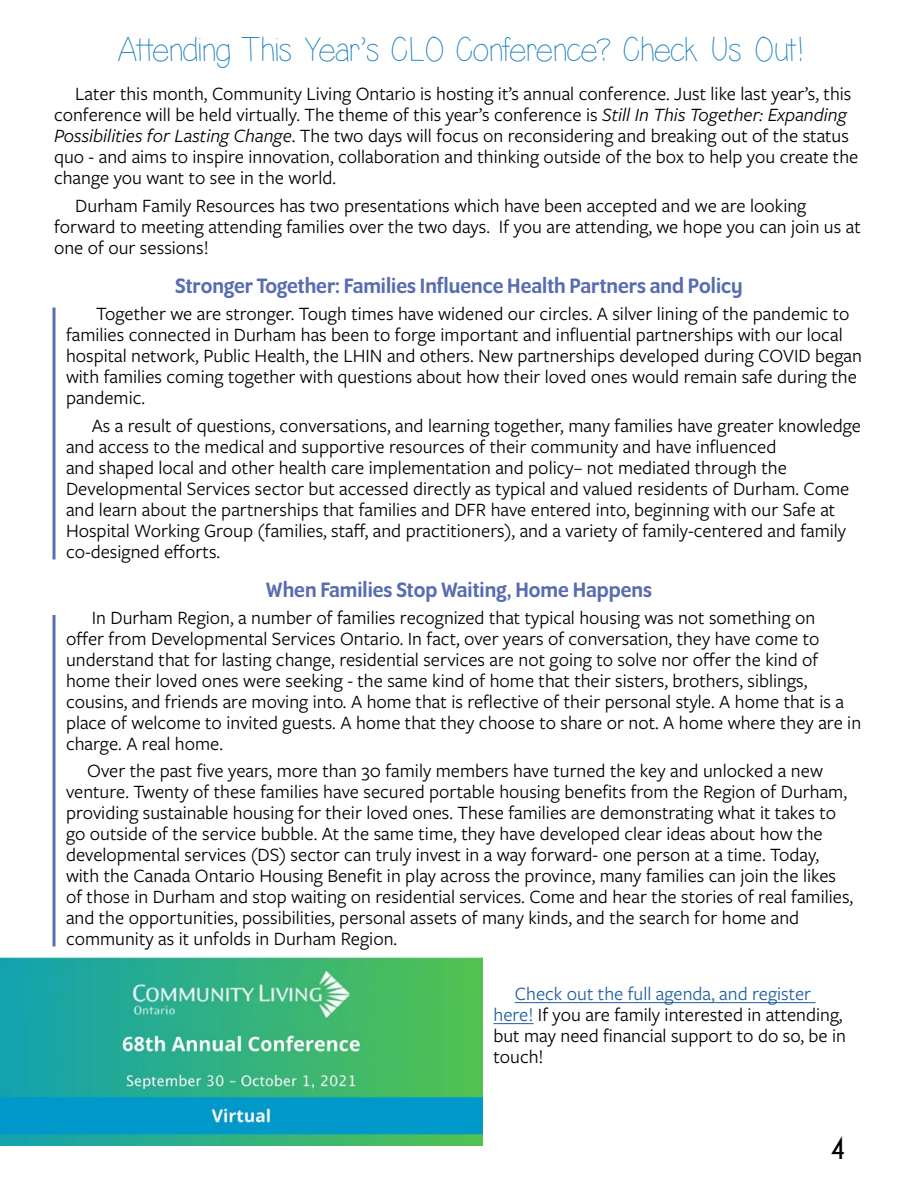
<style>
.page{position:relative;width:918px;height:1188px;background:#fff}
.page>*{position:absolute;margin:0;border:0;box-sizing:border-box;transform-origin:0 0}
.t1{font:34.5px "Lazy Day";letter-spacing:.015em;color:#167dbc}
.t2{font:700 28.5px "Champagne&Limousines";color:#000}
.t3{font:500 22.5px "Program OT";color:#586cb1}
.t4{font:19.5px/21px "Freight Sans Pro";color:#000}
.s1{font-style:italic}
.s2{color:#215e9e}
</style>
<div class="page">
<hr style="left:515px;top:1002px;width:301px;height:1px;background:#215e9e">
<hr style="left:494px;top:1023px;width:39px;height:1px;background:#215e9e">
<svg style="left:52px;top:308px;width:4px;height:252px"></svg>
<svg style="left:52px;top:615px;width:4px;height:331px"></svg>
<img style="left:0;top:958px;width:483px;height:188px">
<h1 class="t1" style="left:117px;top:34px;width:685px">Attending This Year’s CLO Conference? Check Us Out!</h1>
<p class="t4" style="left:54px;top:83px;width:806px;text-indent:21px">Later this month, Community Living Ontario is hosting it’s annual conference. Just like last year’s, this conference will be held virtually. The theme of this year’s conference is <span class="s1">Still In This Together: Expanding Possibilities for Lasting Change</span>. The two days will focus on reconsidering and breaking out of the status quo - and aims to inspire innovation, collaboration and thinking outside of the box to help you create the change you want to see in the world.</p>
<p class="t4" style="left:54px;top:194px;width:808px;text-indent:21px">Durham Family Resources has two presentations which have been accepted and we are looking forward to meeting attending families over the two days. If you are attending, we hope you can join us at one of our sessions!</p>
<p class="t3" style="left:175px;top:273px;width:569px">Stronger Together: Families Influence Health Partners and Policy</p>
<p class="t4" style="left:66px;top:303px;width:797px;text-indent:30px">Together we are stronger. Tough times have widened our circles. A silver lining of the pandemic to families connected in Durham has been to forge important and influential partnerships with our local hospital network, Public Health, the LHIN and others. New partnerships developed during COVID began with families coming together with questions about how their loved ones would remain safe during the pandemic.</p>
<p class="t4" style="left:66px;top:414px;width:797px;text-indent:26px">As a result of questions, conversations, and learning together, many families have greater knowledge and access to the medical and supportive resources of their community and have influenced<br>and shaped local and other health care implementation and policy– not mediated through the Developmental Services sector but accessed directly as typical and valued residents of Durham. Come and learn about the partnerships that families and DFR have entered into, beginning with our Safe at Hospital Working Group (families, staff, and practitioners), and a variety of family-centered and family co-designed efforts.</p>
<p class="t3" style="left:266px;top:577px;width:388px">When Families Stop Waiting, Home Happens</p>
<p class="t4" style="left:66px;top:606px;width:797px;text-indent:26px">In Durham Region, a number of families recognized that typical housing was not something on<br>offer from Developmental Services Ontario. In fact, over years of conversation, they have come to understand that for lasting change, residential services are not going to solve nor offer the kind of home their loved ones were seeking - the same kind of home that their sisters, brothers, siblings, cousins, and friends are moving into. A home that is reflective of their personal style. A home that is a place of welcome to invited guests. A home that they choose to share or not. A home where they are in charge. A real home.</p>
<p class="t4" style="left:66px;top:760px;width:789px;text-indent:21px">Over the past five years, more than 30 family members have turned the key and unlocked a new venture. Twenty of these families have secured portable housing benefits from the Region of Durham, providing sustainable housing for their loved ones. These families are demonstrating what it takes to go outside of the service bubble. At the same time, they have developed clear ideas about how the developmental services (DS) sector can truly invest in a way forward- one person at a time. Today, with the Canada Ontario Housing Benefit in play across the province, many families can join the likes of those in Durham and stop waiting on residential services. Come and hear the stories of real families, and the opportunities, possibilities, personal assets of many kinds, and the search for home and community as it unfolds in Durham Region.</p>
<p class="t4" style="left:494px;top:982px;width:354px;text-indent:21px"><span class="s2">Check out the full agenda, and register here!</span> If you are family interested in attending, but may need financial support to do so, be in touch!</p>
<h2 class="t2" style="left:829px;top:1133px;width:18px">4</h2>
</div>
